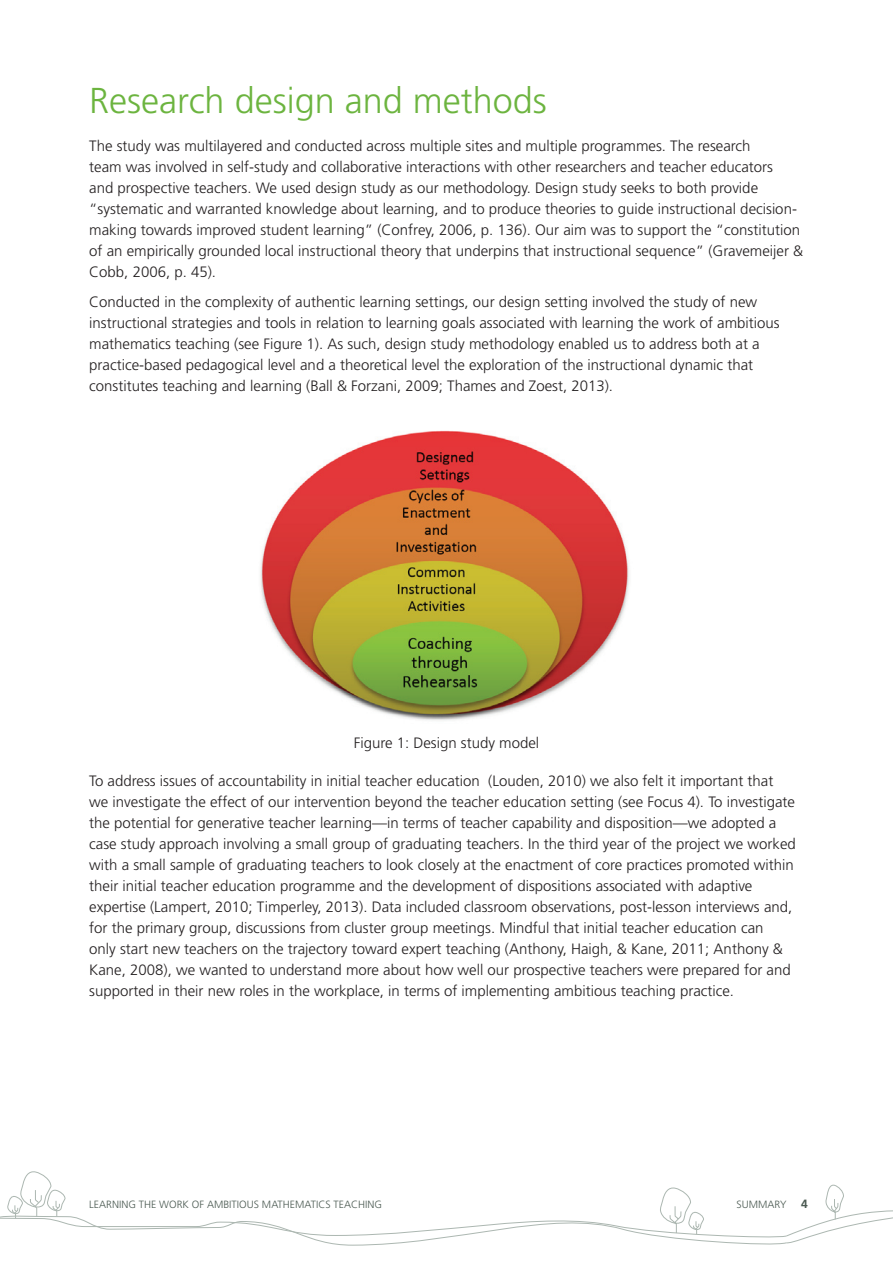
<style>
.page{position:relative;width:893px;height:1263px;background:#fff}
.page>*{position:absolute;margin:0;border:0;box-sizing:border-box;transform-origin:0 0}
.t1{font:300 36px "Frutiger";color:#6cb43f}
.t2{font:300 15px/21px "Frutiger";color:#231f20}
.t3{font:300 10.5px "Frutiger";color:#4b5a52}
.s1{font-weight:700;font-size:12px}
</style>
<div class="page">
<svg style="left:0;top:1171px;width:893px;height:75px"></svg>
<img style="left:260px;top:430px;width:369px;height:291px">
<h1 class="t1" style="left:89px;top:80px;width:459px">Research design and methods</h1>
<p class="t2" style="left:89px;top:136px;width:715px">The study was multilayered and conducted across multiple sites and multiple programmes. The research<br>team was involved in self-study and collaborative interactions with other researchers and teacher educators<br>and prospective teachers. We used design study as our methodology. Design study seeks to both provide “systematic and warranted knowledge about learning, and to produce theories to guide instructional decision&shy;making towards improved student learning” (Confrey, 2006, p. 136). Our aim was to support the “constitution of an empirically grounded local instructional theory that underpins that instructional sequence” (Gravemeijer &amp; Cobb, 2006, p. 45).</p>
<p class="t2" style="left:89px;top:291px;width:692px">C onducted in the complexity of authentic learning settings, our design setting involved the study of new instructional strategies and tools in relation to learning goals associated with learning the work of ambitious mathematics teaching (see Figure 1). As such, design study methodology enabled us to address both at a practice-based pedagogical level and a theoretical level the exploration of the instructional dynamic that constitutes teaching and learning (Ball &amp; Forzani, 2009; Thames and Zoest, 2013).</p>
<p class="t2" style="left:354px;top:733px;width:187px">Figure 1: Design study model</p>
<p class="t2" style="left:89px;top:771px;width:708px">To address issues of accountability in initial teacher education (Louden, 2010) we also felt it important that we investigate the effect of our intervention beyond the teacher education setting (see Focus 4). To investigate the potential for generative teacher learning—in terms of teacher capability and disposition—we adopted a case study approach involving a small group of graduating teachers. In the third year of the project we worked with a small sample of graduating teachers to look closely at the enactment of core practices promoted within their initial teacher education programme and the development of dispositions associated with adaptive expertise (Lampert, 2010; Timperley, 2013). Data included classroom observations, post-lesson interviews and, for the primary group, discussions from cluster group meetings. Mindful that initial teacher education can<br>only start new teachers on the trajectory toward expert teaching (Anthony, Haigh, &amp; Kane, 2011; Anthony &amp; Kane, 2008), we wanted to understand more about how well our prospective teachers were prepared for and supported in their new roles in the workplace, in terms of implementing ambitious teaching practice.</p>
<p class="t3" style="left:89px;top:1198px;width:126px">Learning th e work of amb</p>
<p class="t3" style="left:229px;top:1198px;width:41px">itious math</p>
<p class="t3" style="left:290px;top:1198px;width:13px">emat</p>
<p class="t3" style="left:316px;top:1198px;width:66px">ics teaching</p>
<p class="t3" style="left:737px;top:1198px;width:21px">summar</p>
<p class="t3" style="left:780px;top:1198px;width:29px">y <span class="s1">4</span></p>
</div>
